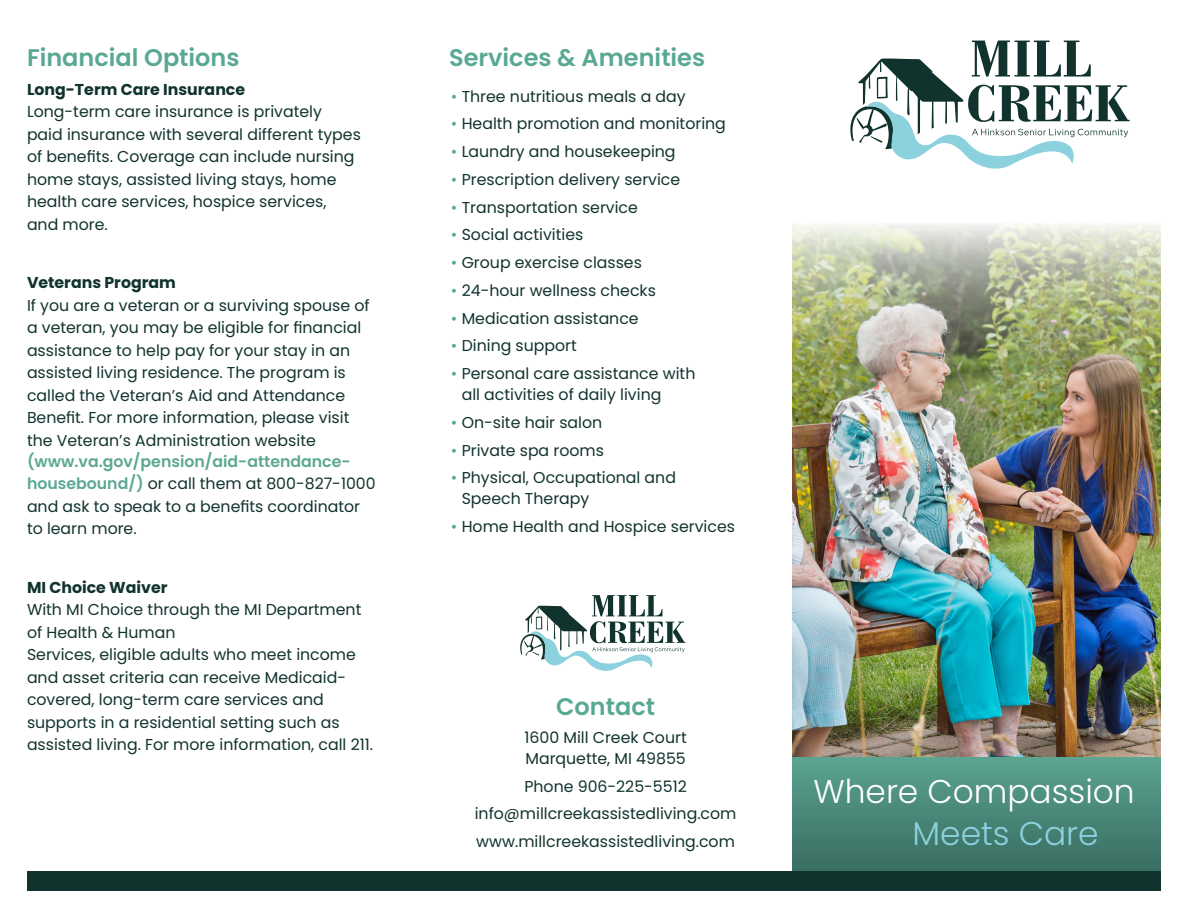
<style>
.page{position:relative;width:1188px;height:918px;background:#fff}
.page>*{position:absolute;margin:0;border:0;box-sizing:border-box;transform-origin:0 0}
.t1{font:300 32.85px "Poppins";color:#fff}
.t2{font:300 32.85px "Poppins";color:#8cd1de}
.t3{font:600 24px "Poppins";color:#59a894}
.Body{font:15.75px/22.5px "Poppins";color:#11332e}
.s1{font-weight:700}
.s2{color:#59a894}
.s3{font-weight:600;color:#5ca893}
</style>
<div class="page">
<img style="left:27px;top:540px;width:1134px;height:351px">
<img style="left:792px;top:224px;width:369px;height:316px">
<svg style="left:850px;top:40px;width:280px;height:129px"></svg>
<svg style="left:520px;top:595px;width:165px;height:76px"></svg>
<h2 class="t3" style="left:27px;top:43px;width:214px">Financial Options</h2>
<h2 class="t3" style="left:449px;top:43px;width:258px">Services &amp; Amenities</h2>
<p class="Body" style="left:27px;top:78px;width:335px"><span class="s1">Long-Term Care Insurance<br></span>Long-term care insurance is privately paid insurance with several different types of benefits. Coverage can include nursing home stays, assisted living stays, home health care services, hospice services, and more.</p>
<p class="Body" style="left:451px;top:85px;width:236px"><span class="s2">•</span> Three nutritious meals a day</p>
<p class="Body" style="left:451px;top:113px;width:277px"><span class="s2">•</span> Health promotion and monitoring</p>
<p class="Body" style="left:451px;top:140px;width:226px"><span class="s2">•</span> Laundry and housekeeping</p>
<p class="Body" style="left:451px;top:168px;width:231px"><span class="s2">•</span> Prescription delivery service</p>
<p class="Body" style="left:451px;top:196px;width:188px"><span class="s2">•</span> Transportation service</p>
<p class="Body" style="left:451px;top:224px;width:134px"><span class="s2">•</span> Social activities</p>
<p class="Body" style="left:451px;top:251px;width:193px"><span class="s2">•</span> Group exercise classes</p>
<p class="Body" style="left:451px;top:279px;width:206px"><span class="s2">•</span> 24-hour wellness checks</p>
<p class="Body" style="left:451px;top:307px;width:189px"><span class="s2">•</span> Medication assistance</p>
<p class="Body" style="left:451px;top:335px;width:127px"><span class="s2">•</span> Dining support</p>
<p class="Body" style="left:462px;top:363px;width:235px;line-height:21px;text-indent:-11px"><span class="s2">•</span> Personal care assistance with all activities of daily living</p>
<p class="Body" style="left:451px;top:411px;width:153px"><span class="s2">•</span> On-site hair salon</p>
<p class="Body" style="left:451px;top:439px;width:155px"><span class="s2">•</span> Private spa rooms</p>
<p class="Body" style="left:462px;top:467px;width:216px;line-height:21px;text-indent:-11px"><span class="s2">•</span> Physical, Occupational and<br>Speech Therapy</p>
<p class="Body" style="left:451px;top:515px;width:286px"><span class="s2">•</span> Home Health and Hospice services</p>
<p class="Body" style="left:27px;top:272px;width:344px"><span class="s1">Veterans Program<br></span>If you are a veteran or a surviving spouse of a veteran, you may be eligible for financial assistance to help pay for your stay in an assisted living residence. The program is called the Veteran’s Aid and Attendance Benefit. For more information, please visit the Veteran’s Administration website</p>
<p class="Body" style="left:27px;top:450px;width:350px"><span class="s3">(www.va.gov/pension/aid-attendance&shy;housebound/)</span> or call them at 800-827-1000 and ask to speak to a benefits coordinator to learn more.</p>
<p class="Body" style="left:27px;top:576px;width:348px"><span class="s1">MI Choice Waiver<br></span>With MI Choice through the MI Department of Health &amp; Human<br>Services, eligible adults who meet income and asset criteria can receive Medicaid&shy;covered, long-term care services and supports in a residential setting such as assisted living. For more information, call 211.</p>
<h2 class="t3" style="left:556px;top:693px;width:100px">Contact</h2>
<p class="Body" style="left:525px;top:727px;width:164px;line-height:21px">1600 Mill Creek Court<br>Marquette, MI 49855</p>
<p class="Body" style="left:524px;top:775px;width:164px">Phone 906-225-5512</p>
<p class="Body" style="left:475px;top:803px;width:263px">info@millcreekassistedliving.com</p>
<p class="Body" style="left:476px;top:831px;width:260px">www.millcreekassistedliving.com</p>
<h2 class="t1" style="left:813px;top:772px;width:323px">Where Compassion</h2>
<h2 class="t2" style="left:913px;top:814px;width:187px">Meets Care</h2>
</div>
